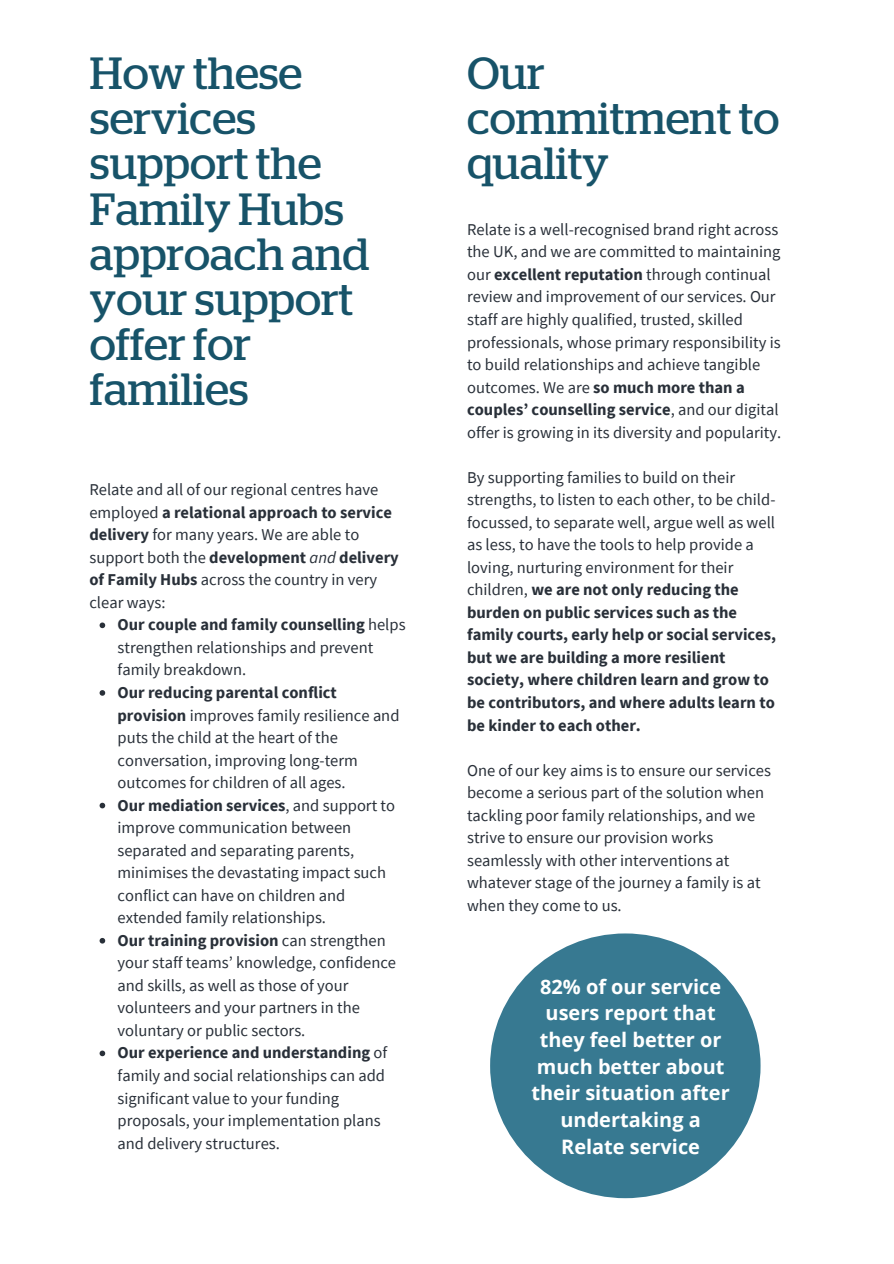
<style>
.page{position:relative;width:894px;height:1264px;background:#fff}
.page>*{position:absolute;margin:0;border:0;box-sizing:border-box;transform-origin:0 0}
.t1{font:45px/45px "Stag";color:#175369}
.t2{font:700 19.95px/26.7px "Open Sans";color:#fff;text-align:center}
.t3{font:16.5px/22.5px "Source Sans Pro";color:#293039}
.t4{font:700 16.5px/22.5px "Source Sans Pro";color:#293039}
.s1{font-weight:700}
.s2{font-weight:400}
.s3{font-style:italic}
</style>
<div class="page">
<div style="left:490px;top:933px;width:270px;height:265px;background:#377991;border-radius:50%"></div>
<svg style="left:99px;top:622px;width:6px;height:6px"></svg>
<svg style="left:99px;top:690px;width:6px;height:5px"></svg>
<svg style="left:99px;top:802px;width:6px;height:6px"></svg>
<svg style="left:99px;top:938px;width:6px;height:5px"></svg>
<svg style="left:99px;top:1050px;width:6px;height:6px"></svg>
<p class="t1" style="left:90px;top:53px;width:281px">How these services support the<br>Family Hubs approach and your support offer for families</p>
<p class="t1" style="left:467px;top:53px;width:314px">Our commitment to quality</p>
<p class="t3" style="left:467px;top:218px;width:315px">Relate is a well-recognised brand right across the UK, and we are committed to maintaining our <span class="s1">excellent reputation</span> through continual review and improvement of our services. Our staff are highly qualified, trusted, skilled professionals, whose primary responsibility is to build relationships and achieve tangible outcomes. We are <span class="s1">so much more than a couples’ counselling service</span>, and our digital offer is growing in its diversity and popularity.</p>
<p class="t4" style="left:467px;top:465px;width:310px"><span class="s2">By supporting families to build on their strengths, to listen to each other, to be child&shy;focussed, to separate well, argue well as well as less, to have the tools to help provide a loving, nurturing environment for their children,</span> we are not only reducing the burden on public services such as the family courts, early help or social services, but we are building a more resilient society, where children learn and grow to be contributors, and where adults learn to be kinder to each other.</p>
<p class="t3" style="left:467px;top:758px;width:305px">One of our key aims is to ensure our services become a serious part of the solution when tackling poor family relationships, and we strive to ensure our provision works seamlessly with other interventions at whatever stage of the journey a family is at when they come to us.</p>
<p class="t3" style="left:89px;top:478px;width:311px">Relate and all of our regional centres have employed <span class="s1">a relational approach to service delivery</span> for many years. We are able to support both the <span class="s1">development</span> <span class="s3">and</span> <span class="s1">delivery of Family Hubs</span> across the country in very clear ways:</p>
<p class="t3" style="left:117px;top:613px;width:289px"><span class="s1">Our couple and family counselling</span> helps strengthen relationships and prevent family breakdown.</p>
<p class="t3" style="left:117px;top:681px;width:283px"><span class="s1">Our reducing parental conflict provision</span> improves family resilience and puts the child at the heart of the conversation, improving long-term outcomes for children of all ages.</p>
<p class="t3" style="left:117px;top:793px;width:279px"><span class="s1">Our mediation services</span>, and support to improve communication between separated and separating parents, minimises the devastating impact such conflict can have on children and extended family relationships.</p>
<p class="t3" style="left:117px;top:928px;width:280px"><span class="s1">Our training provision</span> can strengthen your staff teams’ knowledge, confidence and skills, as well as those of your volunteers and your partners in the voluntary or public sectors.</p>
<p class="t3" style="left:117px;top:1041px;width:271px"><span class="s1">Our experience and understanding</span> of family and social relationships can add significant value to your funding proposals, your implementation plans and delivery structures.</p>
<p class="t2" style="left:531px;top:972px;width:200px">82% of our service users report that they feel better or much better about their situation after undertaking a<br>Relate service</p>
</div>
